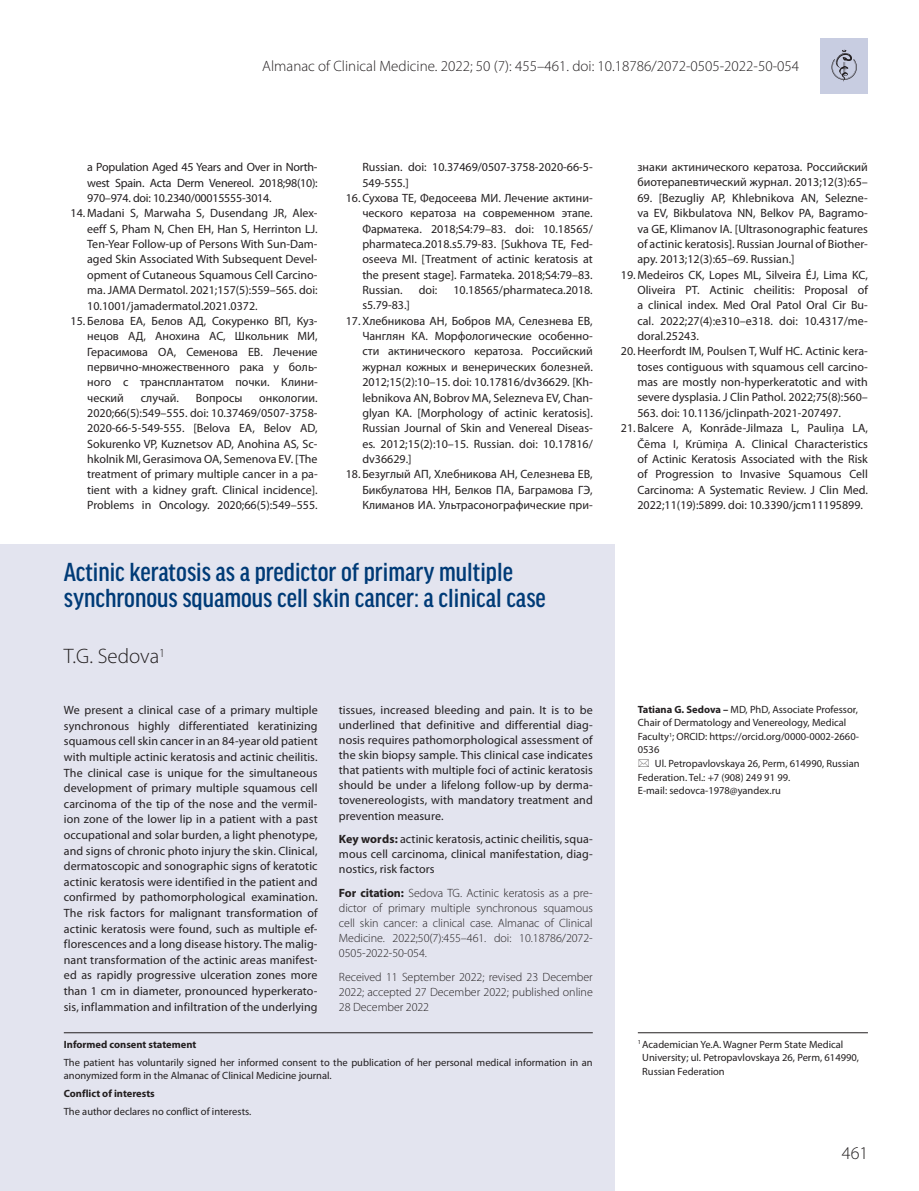
<style>
.page{position:relative;width:919px;height:1191px;background:#fff}
.page>*{position:absolute;margin:0;border:0;box-sizing:border-box;transform-origin:0 0}
.t1{font:500 condensed 27.75px/25.5px "Good Headline Pro";color:#003b77}
.t2{font:300 21px "Myriad Pro";color:#231f20}
.t3{font:300 18px "Myriad Pro";color:#231f20}
.t4{font:300 15px "Myriad Pro";color:#231f20}
.t5{font:12px/15.3px "Myriad Pro";color:#231f20;text-align:justify}
.t6{font:300 12px/15px "Myriad Pro";letter-spacing:-.005em;color:#231f20;text-align:justify}
.t7{font:10.5px/13.5px "Myriad Pro";color:#231f20}
.t8{font:700 10.5px "Myriad Pro";color:#231f20}
.s1{font-weight:700}
</style>
<div class="page">
<div style="left:0;top:545px;width:614px;height:646px;background:#e3e4ef"></div>
<hr style="left:637px;top:1032px;width:230px;height:1px;background:#231f20">
<hr style="left:64px;top:1032px;width:528px;height:1px;background:#231f20">
<div style="left:820px;top:38px;width:47px;height:55px;background:#c8cde1"></div>
<svg style="left:831px;top:50px;width:25px;height:32px"></svg>
<p class="t4" style="left:262px;top:57px;width:538px">Almanac of Clinical Medicine. 2022; 50 (7): 455–461. doi: 10.18786/2072-0505-2022-50-054</p>
<p class="t5" style="left:87px;top:159px;width:232px">a Population Aged 45 Years and Over in North&shy;west Spain. Acta Derm Venereol. 2018;98(10):<br>970–974. doi: 10.2340/00015555-3014.</p>
<p class="t5" style="left:87px;top:205px;width:232px;text-indent:-17px">14. Madani S, Marwaha S, Dusendang JR, Alex&shy;eeff S, Pham N, Chen EH, Han S, Herrinton LJ.<br>Ten-Year Follow-up of Persons With Sun-Dam&shy;aged Skin Associated With Subsequent Devel&shy;opment of Cutaneous Squamous Cell Carcino&shy;ma. JAMA Dermatol. 2021;157(5):559–565. doi:<br>10.1001/jamadermatol.2021.0372.</p>
<p class="t5" style="left:87px;top:313px;width:232px;text-indent:-17px">15. Белова ЕА, Белов АД, Сокуренко ВП, Куз&shy;нецов АД, Анохина АС, Школьник МИ, Герасимова ОА, Семенова ЕВ. Лечение первично-множественного рака у боль&shy;ного с трансплантатом почки. Клини&shy;ческий</p>
<p class="t5" style="left:141px;top:390px;width:40px">случай.</p>
<p class="t5" style="left:196px;top:390px;width:48px">Вопросы</p>
<p class="t5" style="left:87px;top:390px;width:232px;text-indent:172px">онкологии.<br>2020;66(5):549–555. doi: 10.37469/0507-3758- 2020-66-5-549-555. [Belova EA, Belov AD, Sokurenko VP, Kuznetsov AD, Anohina AS, Sc&shy;hkolnik MI, Gerasimova OA, Semenova EV. [The treatment of primary multiple cancer in a pa&shy;tient with a kidney graft. Clinical incidence].<br>Problems in Oncology. 2020;66(5):549–555.</p>
<p class="t5" style="left:362px;top:159px;width:232px">Russian. doi: 10.37469/0507-3758-2020-66-5-<br>549-555.]</p>
<p class="t5" style="left:362px;top:190px;width:232px;text-indent:-17px">16. Сухова ТЕ, Федосеева МИ. Лечение актини&shy;ческого кератоза на современном этапе.<br>Фарматека. 2018;S4:79–83. doi: 10.18565/ pharmateca.2018.s5.79-83. [Sukhova TE, Fed&shy;oseeva MI. [Treatment of actinic keratosis at the present stage]. Farmateka. 2018;S4:79–83.<br>Russian.</p>
<p class="t5" style="left:418px;top:282px;width:20px">doi:</p>
<p class="t5" style="left:453px;top:282px;width:141px">10.18565/pharmateca.2018.</p>
<p class="t5" style="left:362px;top:297px;width:49px">s5.79-83.]</p>
<p class="t5" style="left:362px;top:313px;width:232px;text-indent:-17px">17. Хлебникова АН, Бобров МА, Селезнева ЕВ, Чанглян КА. Морфологические особенно&shy;сти актинического кератоза. Российский журнал кожных и венерических болезней.<br>2012;15(2):10–15. doi: 10.17816/dv36629. [Kh&shy;lebnikova AN, Bobrov MA, Selezneva EV, Chan&shy;glyan KA. [Morphology of actinic keratosis].<br>Russian Journal of Skin and Venereal Diseas&shy;es. 2012;15(2):10–15. Russian. doi: 10.17816/ dv36629.]</p>
<p class="t5" style="left:362px;top:466px;width:232px;text-indent:-17px">18. Безуглый АП, Хлебникова АН, Селезнева ЕВ, Бикбулатова НН, Белков ПА, Баграмова ГЭ, Климанов ИА. Ультрасонографические при-</p>
<h1 class="t1" style="left:64px;top:559px;width:483px">Actinic keratosis as a predictor of primary multiple synchronous squamous cell skin cancer: a clinical case</h1>
<h2 class="t2" style="left:64px;top:644px;width:103px">T.G. Sedova<sup>1</sup></h2>
<p class="t5" style="left:64px;top:702px;width:255px">We present a clinical case of a primary multiple synchronous highly differentiated keratinizing squamous cell skin cancer in an 84-year old patient with multiple actinic keratosis and actinic cheilitis.<br>The clinical case is unique for the simultaneous development of primary multiple squamous cell carcinoma of the tip of the nose and the vermil&shy;ion zone of the lower lip in a patient with a past occupational and solar burden, a light phenotype, and signs of chronic photo injury the skin. Clinical, dermatoscopic and sonographic signs of keratotic actinic keratosis were identified in the patient and confirmed by pathomorphological examination.<br>The risk factors for malignant transformation of actinic keratosis were found, such as multiple ef&shy;florescences and a long disease history. The malig&shy;nant transformation of the actinic areas manifest&shy;ed as rapidly progressive ulceration zones more than 1 cm in diameter, pronounced hyperkerato&shy;sis, inflammation and infiltration of the underlying</p>
<p class="t5" style="left:339px;top:702px;width:255px">tissues, increased bleeding and pain. It is to be underlined that definitive and differential diag&shy;nosis requires pathomorphological assessment of the skin biopsy sample. This clinical case indicates that patients with multiple foci of actinic keratosis should be under a lifelong follow-up by derma&shy;tovenereologists, with mandatory treatment and prevention measure.</p>
<p class="t5" style="left:339px;top:831px;width:255px"><span class="s1">Key words:</span> actinic keratosis, actinic cheilitis, squa&shy;mous cell carcinoma, clinical manifestation, diag&shy;nostics, risk factors</p>
<p class="t6" style="left:339px;top:885px;width:255px"><span class="s1">For citation:</span> Sedova TG. Actinic keratosis as a pre&shy;dictor of primary multiple synchronous squamous cell skin cancer: a clinical case. Almanac of Clinical Medicine. 2022;50(7):455–461. doi: 10.18786/2072- 0505-2022-50-054.</p>
<p class="t6" style="left:339px;top:969px;width:255px">Received 11 September 2022; revised 23 December 2022; accepted 27 December 2022; published online 28 December 2022</p>
<p class="t8" style="left:64px;top:1037px;width:134px">Informed consent statement</p>
<p class="t7" style="left:64px;top:1055px;width:530px">The patient has voluntarily signed her informed consent to the publication of her personal medical information in an anonymized form in the Almanac of Clinical Medicine journal.</p>
<p class="t8" style="left:64px;top:1086px;width:92px">Conflict of interests</p>
<p class="t7" style="left:64px;top:1104px;width:189px">The author declares no conflict of interests.</p>
<p class="t5" style="left:637px;top:159px;width:232px">знаки актинического кератоза. Российский биотерапевтический журнал. 2013;12(3):65–</p>
<p class="t5" style="left:637px;top:190px;width:232px">69. [Bezugliy AP, Khlebnikova AN, Selezne&shy;va EV, Bikbulatova NN, Belkov PA, Bagramo&shy;va GE, Klimanov IA. [Ultrasonographic features of actinic keratosis]. Russian Journal of Biother&shy;apy. 2013;12(3):65–69. Russian.]</p>
<p class="t5" style="left:621px;top:267px;width:248px">19. Medeiros CK, Lopes ML, Silveira ÉJ, Lima KC,</p>
<p class="t5" style="left:637px;top:282px;width:232px">Oliveira PT. Actinic cheilitis: Proposal of</p>
<p class="t5" style="left:637px;top:297px;width:232px">a clinical index. Med Oral Patol Oral Cir Bu-</p>
<p class="t5" style="left:637px;top:313px;width:232px">cal. 2022;27(4):e310–e318. doi: 10.4317/me-</p>
<p class="t5" style="left:637px;top:328px;width:63px">doral.25243.</p>
<p class="t5" style="left:621px;top:343px;width:248px">20.Heerfordt IM, Poulsen T, Wulf HC. Actinic kera-</p>
<p class="t5" style="left:637px;top:359px;width:232px">toses contiguous with squamous cell carcino-</p>
<p class="t5" style="left:637px;top:374px;width:232px">mas are mostly non-hyperkeratotic and with</p>
<p class="t5" style="left:637px;top:389px;width:232px">severe dysplasia. J Clin Pathol. 2022;75(8):560–</p>
<p class="t5" style="left:637px;top:405px;width:205px">563. doi: 10.1136/jclinpath-2021-207497.</p>
<p class="t5" style="left:637px;top:420px;width:232px;text-indent:-17px">21. Balcere A, Konrāde-Jilmaza L, Pauliņa LA, Čēma I, Krūmiņa A. Clinical Characteristics of Actinic Keratosis Associated with the Risk of Progression to Invasive Squamous Cell Carcinoma: A Systematic Review. J Clin Med.<br>2022;11(19):5899. doi: 10.3390/jcm11195899.</p>
<p class="t7" style="left:637px;top:702px;width:223px"><span class="s1">Tatiana G. Sedova –</span> MD, PhD, Associate Professor, Chair of Dermatology and Venereology, Medical Faculty<sup>1</sup>; ORCID: https://orcid.org/0000-0002-2660- 0536</p>
<p class="t7" style="left:637px;top:756px;width:223px;text-indent:17px">Ul. Petropavlovskaya 26, Perm, 614990, Russian<br>Federation. Tel.: +7 (908) 249 91 99.<br>E-mail: sedovca-1978@yandex.ru</p>
<p class="t7" style="left:642px;top:1037px;width:218px;text-indent:-4px"><sup>1</sup> Academician Ye.A. Wagner Perm State Medical<br>University; ul. Petropavlovskaya 26, Perm, 614990,<br>Russian Federation</p>
<h3 class="t3" style="left:841px;top:1142px;width:28px">461</h3>
</div>
